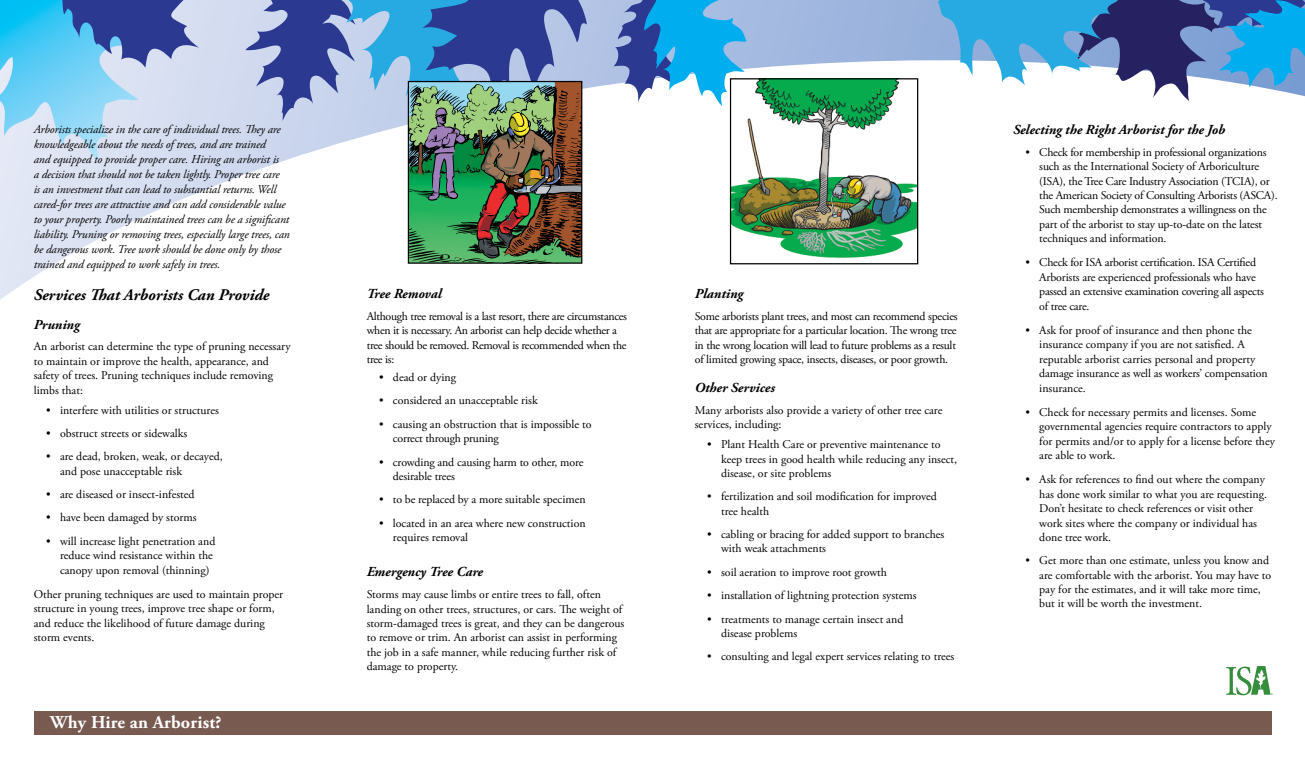
<style>
.page{position:relative;width:1305px;height:765px;background:#fff}
.page>*{position:absolute;margin:0;border:0;box-sizing:border-box;transform-origin:0 0}
.t1{font:700 18.12px "Adobe Garamond Pro";letter-spacing:.01em;color:#fff}
.t2{font:italic 700 16.25px "Adobe Garamond Pro";color:#000}
.t3{font:italic 700 13.75px "Adobe Garamond Pro";color:#000}
.t4{font:11.88px/14.4px "Adobe Garamond Pro";color:#000}
.t5{font:11.88px/14.4px "Adobe Garamond Pro";letter-spacing:-.02em;color:#000}
.t6{font:italic 11.88px/15px "Adobe Garamond Pro";letter-spacing:-.01em;color:#000}
.t7{font:11.88px/14.4px "Adobe Garamond Pro";letter-spacing:-.025em;color:#000}
</style>
<div class="page">
<svg style="left:0;top:0;width:1190px;height:300px"></svg>
<div style="left:34px;top:711px;width:1238px;height:23px;background:#785a51"></div>
<svg style="left:1226px;top:666px;width:47px;height:29px"></svg>
<svg style="left:614px;top:0;width:133px;height:106px"></svg>
<svg style="left:0;top:0;width:199px;height:162px;background:#8ebee3"></svg>
<svg style="left:938px;top:0;width:367px;height:101px"></svg>
<img style="left:732px;top:80px;width:184px;height:182px">
<div style="left:730px;top:78px;width:188px;height:186px;border:1px solid #000"></div>
<svg style="left:246px;top:0;width:351px;height:263px"></svg>
<div style="left:408px;top:81px;width:174px;height:183px;border:1px solid #000"></div>
<p class="t6" style="left:34px;top:122px;width:258px">Arborists specialize in the care of individual trees. They are knowledgeable about the needs of trees, and are trained<br>and equipped to provide proper care. Hiring an arborist is<br>a decision that should not be taken lightly. Proper tree care<br>is an investment that can lead to substantial returns. Well cared-for trees are attractive and can add considerable value to your property. Poorly maintained trees can be a significant liability. Pruning or removing trees, especially large trees, can be dangerous work. Tree work should be done only by those trained and equipped to work safely in trees.</p>
<h2 class="t2" style="left:34px;top:285px;width:237px">Services That Arborists Can Provide</h2>
<p class="t3" style="left:34px;top:316px;width:48px">Pruning</p>
<p class="t4" style="left:34px;top:340px;width:258px">An arborist can determine the type of pruning necessary to maintain or improve the health, appearance, and safety of trees. Pruning techniques include removing limbs that:</p>
<p class="t4" style="left:46px;top:403px;width:174px">• interfere with utilities or structures</p>
<p class="t4" style="left:46px;top:426px;width:143px">• obstruct streets or sidewalks</p>
<p class="t4" style="left:60px;top:450px;width:164px;text-indent:-14px">• are dead, broken, weak, or decayed, and pose unacceptable risk</p>
<p class="t4" style="left:46px;top:488px;width:150px">• are diseased or insect-infested</p>
<p class="t4" style="left:46px;top:511px;width:152px">• have been damaged by storms</p>
<p class="t4" style="left:60px;top:534px;width:157px;text-indent:-14px">• will increase light penetration and reduce wind resistance within the canopy upon removal (thinning)</p>
<p class="t4" style="left:34px;top:587px;width:251px">Other pruning techniques are used to maintain proper structure in young trees, improve tree shape or form, and reduce the likelihood of future damage during storm events.</p>
<h1 class="t1" style="left:50px;top:712px;width:173px">Why Hire an Arborist?</h1>
<p class="t3" style="left:367px;top:286px;width:76px">Tree Removal</p>
<p class="t7" style="left:367px;top:309px;width:262px">Although tree removal is a last resort, there are circumstances when it is necessary. An arborist can help decide whether a tree should be removed. Removal is recommended when the tree is:</p>
<p class="t4" style="left:379px;top:371px;width:78px">• dead or dying</p>
<p class="t4" style="left:379px;top:394px;width:160px">• considered an unacceptable risk</p>
<p class="t4" style="left:393px;top:417px;width:200px;text-indent:-14px">• causing an obstruction that is impossible to correct through pruning</p>
<p class="t4" style="left:393px;top:455px;width:192px;text-indent:-14px">• crowding and causing harm to other, more desirable trees</p>
<p class="t4" style="left:379px;top:493px;width:208px">• to be replaced by a more suitable specimen</p>
<p class="t4" style="left:393px;top:516px;width:194px;text-indent:-14px">• located in an area where new construction requires removal</p>
<p class="t3" style="left:367px;top:564px;width:118px">Emergency Tree Care</p>
<p class="t4" style="left:367px;top:588px;width:259px">Storms may cause limbs or entire trees to fall, often landing on other trees, structures, or cars. The weight of storm-damaged trees is great, and they can be dangerous to remove or trim. An arborist can assist in performing the job in a safe manner, while reducing further risk of damage to property.</p>
<p class="t3" style="left:695px;top:286px;width:50px">Planting</p>
<p class="t5" style="left:695px;top:309px;width:264px">Some arborists plant trees, and most can recommend species that are appropriate for a particular location. The wrong tree in the wrong location will lead to future problems as a result of limited growing space, insects, diseases, or poor growth.</p>
<p class="t3" style="left:695px;top:380px;width:82px">Other Services</p>
<p class="t4" style="left:695px;top:403px;width:249px">Many arborists also provide a variety of other tree care services, including:</p>
<p class="t4" style="left:721px;top:438px;width:238px;text-indent:-14px">• Plant Health Care or preventive maintenance to keep trees in good health while reducing any insect, disease, or site problems</p>
<p class="t4" style="left:721px;top:490px;width:217px;text-indent:-14px">• fertilization and soil modification for improved tree health</p>
<p class="t4" style="left:721px;top:528px;width:225px;text-indent:-14px">• cabling or bracing for added support to branches with weak attachments</p>
<p class="t4" style="left:707px;top:565px;width:181px">• soil aeration to improve root growth</p>
<p class="t4" style="left:707px;top:589px;width:211px">• installation of lightning protection systems</p>
<p class="t4" style="left:721px;top:612px;width:184px;text-indent:-14px">• treatments to manage certain insect and disease problems</p>
<p class="t4" style="left:707px;top:650px;width:249px">• consulting and legal expert services relating to trees</p>
<p class="t3" style="left:1013px;top:122px;width:214px">Selecting the Right Arborist for the Job</p>
<p class="t5" style="left:1039px;top:145px;width:240px;text-indent:-14px">• Check for membership in professional organizations such as the International Society of Arboriculture (ISA), the Tree Care Industry Association (TCIA), or the American Society of Consulting Arborists (ASCA).<br>Such membership demonstrates a willingness on the part of the arborist to stay up-to-date on the latest techniques and information.</p>
<p class="t5" style="left:1039px;top:256px;width:226px;text-indent:-14px">• Check for ISA arborist certification. ISA Certified Arborists are experienced professionals who have passed an extensive examination covering all aspects of tree care.</p>
<p class="t4" style="left:1039px;top:323px;width:230px;text-indent:-14px">• Ask for proof of insurance and then phone the insurance company if you are not satisfied. A reputable arborist carries personal and property damage insurance as well as workers’ compensation insurance.</p>
<p class="t4" style="left:1039px;top:405px;width:237px;text-indent:-14px">• Check for necessary permits and licenses. Some governmental agencies require contractors to apply for permits and/or to apply for a license before they are able to work.</p>
<p class="t4" style="left:1039px;top:473px;width:229px;text-indent:-14px">• Ask for references to find out where the company has done work similar to what you are requesting.<br>Don’t hesitate to check references or visit other work sites where the company or individual has done tree work.</p>
<p class="t4" style="left:1039px;top:554px;width:234px;text-indent:-14px">• Get more than one estimate, unless you know and are comfortable with the arborist. You may have to pay for the estimates, and it will take more time, but it will be worth the investment.</p>
</div>
